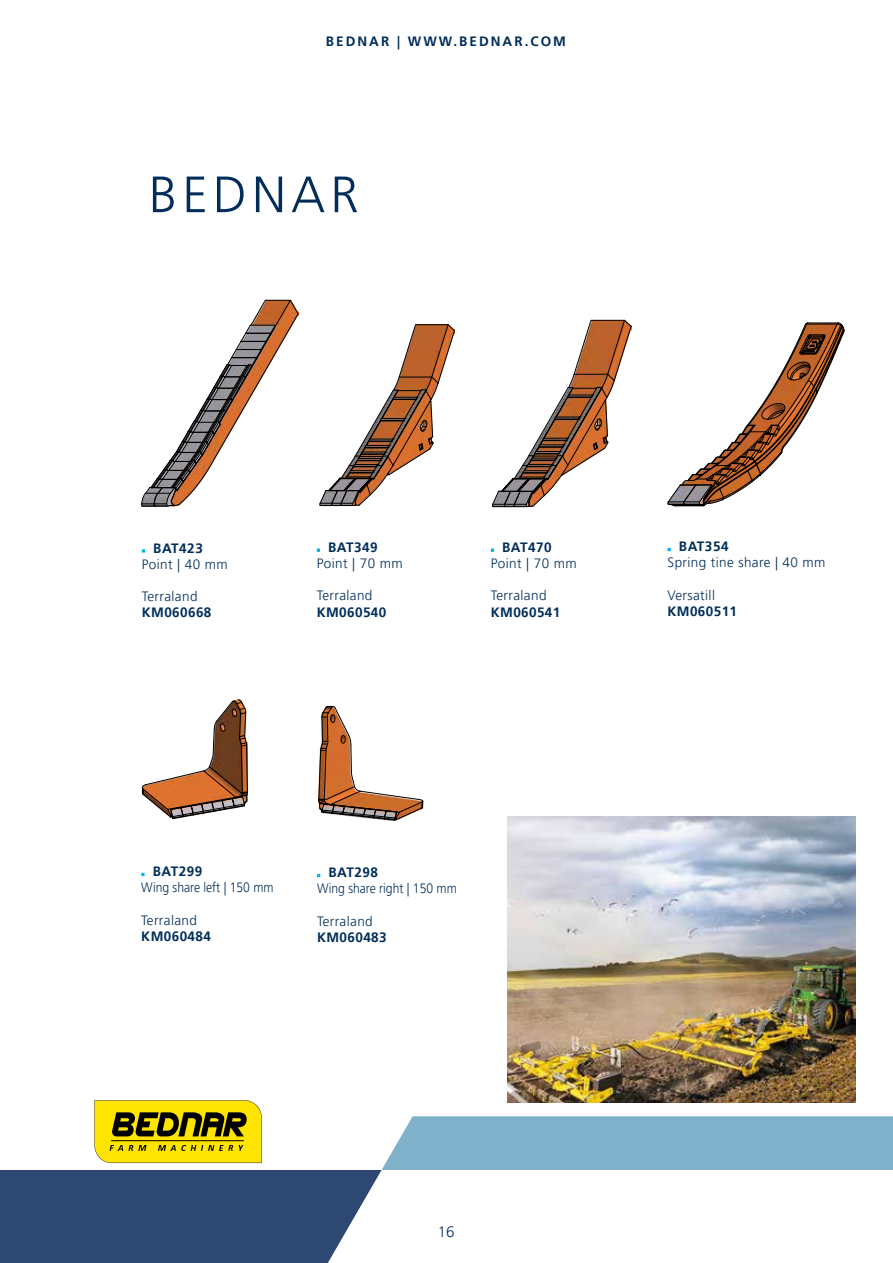
<style>
.page{position:relative;width:893px;height:1263px;background:#fff}
.page>*{position:absolute;margin:0;border:0;box-sizing:border-box;transform-origin:0 0}
.t1{font:300 51px "Frutiger LT Pro";letter-spacing:.1em;color:#002d5a}
.t2{font:300 15px "Frutiger LT Pro";color:#002d5a}
.t3{font:300 13.5px "Frutiger LT Pro";letter-spacing:.03em;color:#002d5a}
.t4{font:700 13.5px "Frutiger LT Pro";letter-spacing:.03em;color:#002d5a}
.t5{font:300 13.5px "Frutiger LT Pro";color:#002d5a;scale:.9 1}
.t6{font:700 13.5px "Frutiger LT Pro";letter-spacing:.15em;color:#002d5a}
</style>
<div class="page">
<img style="left:507px;top:816px;width:349px;height:284px">
<svg style="left:141px;top:873px;width:4px;height:3px"></svg>
<svg style="left:142px;top:700px;width:106px;height:119px"></svg>
<svg style="left:319px;top:706px;width:104px;height:115px"></svg>
<svg style="left:142px;top:549px;width:3px;height:4px"></svg>
<svg style="left:317px;top:548px;width:3px;height:4px"></svg>
<svg style="left:491px;top:548px;width:3px;height:4px"></svg>
<svg style="left:320px;top:324px;width:135px;height:182px"></svg>
<svg style="left:492px;top:320px;width:139px;height:187px"></svg>
<svg style="left:667px;top:548px;width:4px;height:3px"></svg>
<svg style="left:141px;top:300px;width:157px;height:207px"></svg>
<svg style="left:668px;top:323px;width:176px;height:184px"></svg>
<svg style="left:0;top:1100px;width:893px;height:163px"></svg>
<hr style="left:111px;top:1140px;width:133px;height:1px;background:#000">
<p class="t6" style="left:326px;top:34px;width:242px">BEDNAR | WWW.BEDNAR.COM</p>
<h1 class="t1" style="left:149px;top:165px;width:211px">BEDNAR</h1>
<p class="t4" style="left:153px;top:540px;width:51px">BAT423</p>
<p class="t3" style="left:142px;top:556px;width:87px">Point | 40 mm</p>
<p class="t3" style="left:142px;top:589px;width:57px">Terraland</p>
<p class="t4" style="left:142px;top:605px;width:71px">KM060668</p>
<p class="t4" style="left:328px;top:539px;width:51px">BAT349</p>
<p class="t3" style="left:317px;top:555px;width:87px">Point | 70 mm</p>
<p class="t3" style="left:317px;top:588px;width:57px">Terraland</p>
<p class="t4" style="left:317px;top:604px;width:71px">KM060540</p>
<p class="t4" style="left:502px;top:539px;width:51px">BAT470</p>
<p class="t3" style="left:491px;top:555px;width:87px">Point | 70 mm</p>
<p class="t3" style="left:491px;top:588px;width:57px">Terraland</p>
<p class="t4" style="left:491px;top:604px;width:71px">KM060541</p>
<p class="t4" style="left:679px;top:538px;width:51px">BAT354</p>
<p class="t3" style="left:667px;top:555px;width:160px">Spring tine share | 40 mm</p>
<p class="t3" style="left:667px;top:587px;width:49px">Versatill</p>
<p class="t4" style="left:667px;top:603px;width:71px">KM060511</p>
<p class="t4" style="left:153px;top:863px;width:51px">BAT299</p>
<p class="t5" style="left:141px;top:880px;width:149px">Wing share left | 150 mm</p>
<p class="t3" style="left:141px;top:912px;width:57px">Terraland</p>
<p class="t4" style="left:141px;top:928px;width:71px">KM060484</p>
<p class="t4" style="left:328px;top:864px;width:51px">BAT298</p>
<p class="t5" style="left:317px;top:881px;width:157px">Wing share right | 150 mm</p>
<p class="t3" style="left:317px;top:913px;width:57px">Terraland</p>
<p class="t4" style="left:317px;top:929px;width:71px">KM060483</p>
<p class="t2" style="left:438px;top:1223px;width:18px">16</p>
</div>
